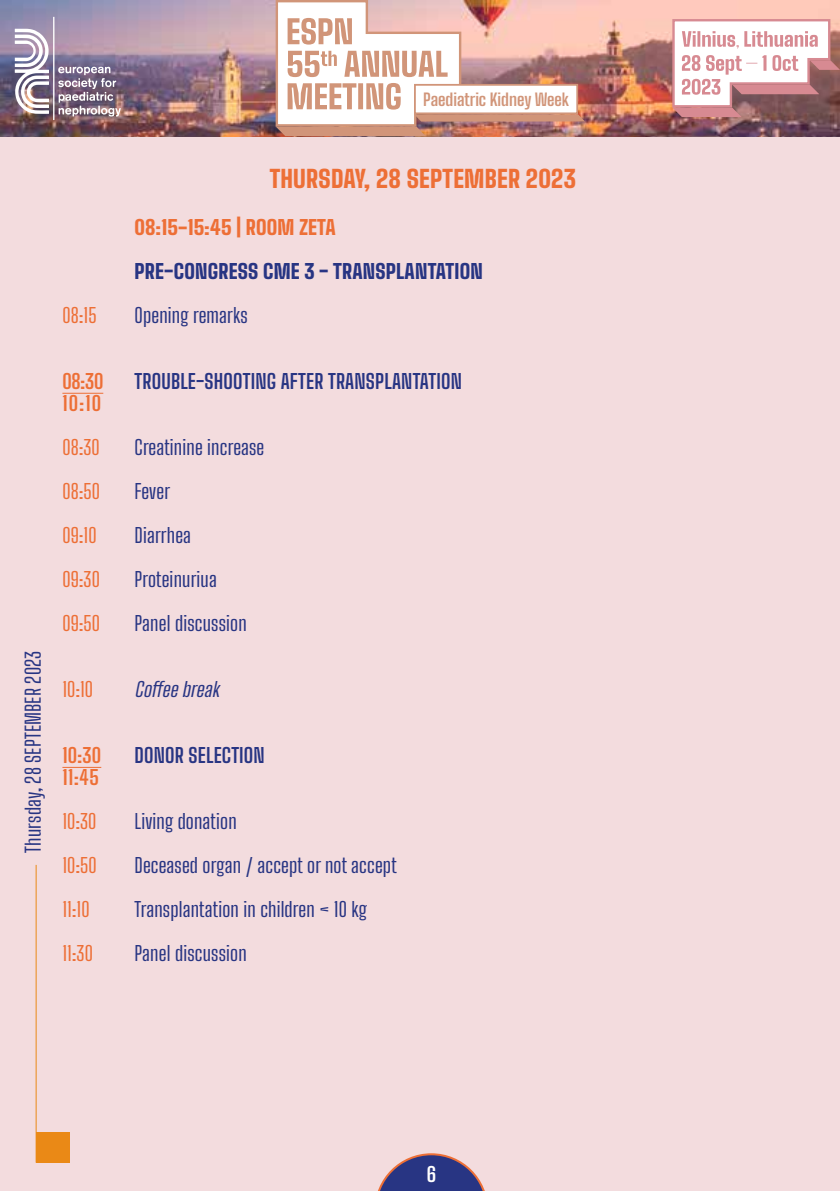
<style>
.page{position:relative;width:840px;height:1191px;background:#fff}
.page>*{position:absolute;margin:0;border:0;box-sizing:border-box;transform-origin:0 0}
.t1{font:900 24px "Big Shoulders Text";letter-spacing:.01em;color:#ed6f36}
.t2{font:20px "Big Shoulders Text";letter-spacing:.01em;color:#283583}
.t3{font:20px "Big Shoulders Text";letter-spacing:.01em;color:#ed6f36}
.t4{font:700 20px "Big Shoulders Text";letter-spacing:.01em;color:#283583}
.t5{font:900 20px "Big Shoulders Text";letter-spacing:.01em;color:#283583}
.t6{font:900 20px "Big Shoulders Text";letter-spacing:.01em;color:#ed6f36}
.t7{font:700 20px "Big Shoulders Text";letter-spacing:.02em;color:#ed6f36}
.t8{font:italic 20px "Big Shoulders Text";color:#283583}
.t9{font:700 20px "Big Shoulders Text";color:#fff}
.t10{font:700 16.8px "Big Shoulders Text";color:#d19579}
</style>
<div class="page">
<div style="left:0;top:137px;width:839px;height:1054px;background:#f3dcde"></div>
<img style="left:0;top:0;width:839px;height:136px">
<img style="left:15px;top:17px;width:106px;height:103px">
<svg style="left:670px;top:18px;width:169px;height:99px"></svg>
<svg style="left:378px;top:1153px;width:107px;height:38px"></svg>
<svg style="left:274px;top:0;width:310px;height:136px"></svg>
<hr style="left:62px;top:393px;width:41px;height:1px;background:#ed6f36">
<hr style="left:62px;top:767px;width:39px;height:1px;background:#ed6f36">
<hr style="left:36px;top:865px;width:1px;height:297px;background:#ea8916">
<div style="left:36px;top:1132px;width:34px;height:30px;background:#ea8916"></div>
<p class="t10" style="left:423px;top:86px;width:147px">Paediatric Kidney Week</p>
<p class="t1" style="left:269px;top:159px;width:307px">THURSDAY, 28 SEPTEMBER 2023</p>
<p class="t6" style="left:134px;top:211px;width:203px">08:15-15:45 | ROOM ZETA</p>
<p class="t5" style="left:134px;top:255px;width:350px">PRE-CONGRESS CME 3 - TRANSPLANTATION</p>
<p class="t3" style="left:62px;top:300px;width:35px">08:15</p>
<p class="t2" style="left:134px;top:300px;width:115px">Opening remarks</p>
<p class="t2" style="left:18px;top:852px;width:203px;rotate:-90deg">Thursday, 28 SEPTEMBER 2023</p>
<p class="t7" style="left:62px;top:365px;width:43px">08:30</p>
<p class="t4" style="left:134px;top:365px;width:329px">TROUBLE-SHOOTING AFTER TRANSPLANTATION</p>
<p class="t7" style="left:62px;top:387px;width:40px">10:10</p>
<p class="t3" style="left:62px;top:432px;width:39px">08:30</p>
<p class="t2" style="left:134px;top:432px;width:131px">Creatinine increase</p>
<p class="t3" style="left:62px;top:476px;width:39px">08:50</p>
<p class="t2" style="left:134px;top:476px;width:37px">Fever</p>
<p class="t3" style="left:62px;top:520px;width:36px">09:10</p>
<p class="t2" style="left:134px;top:520px;width:58px">Diarrhea</p>
<p class="t3" style="left:62px;top:564px;width:39px">09:30</p>
<p class="t2" style="left:134px;top:564px;width:84px">Proteinuriua</p>
<p class="t3" style="left:62px;top:608px;width:39px">09:50</p>
<p class="t2" style="left:134px;top:608px;width:114px">Panel discussion</p>
<p class="t3" style="left:62px;top:674px;width:32px">10:10</p>
<p class="t8" style="left:134px;top:674px;width:92px">Coffee break</p>
<p class="t7" style="left:62px;top:739px;width:40px">10:30</p>
<p class="t4" style="left:134px;top:739px;width:132px">DONOR SELECTION</p>
<p class="t7" style="left:62px;top:761px;width:38px">11:45</p>
<p class="t3" style="left:62px;top:806px;width:35px">10:30</p>
<p class="t2" style="left:134px;top:806px;width:104px">Living donation</p>
<p class="t3" style="left:62px;top:850px;width:36px">10:50</p>
<p class="t2" style="left:134px;top:850px;width:264px">Deceased organ / accept or not accept</p>
<p class="t3" style="left:62px;top:894px;width:29px">11:10</p>
<p class="t2" style="left:134px;top:894px;width:234px">Transplantation in children &lt; 10 kg</p>
<p class="t3" style="left:62px;top:938px;width:32px">11:30</p>
<p class="t2" style="left:134px;top:938px;width:114px">Panel discussion</p>
<p class="t9" style="left:426px;top:1158px;width:11px">6</p>
</div>
